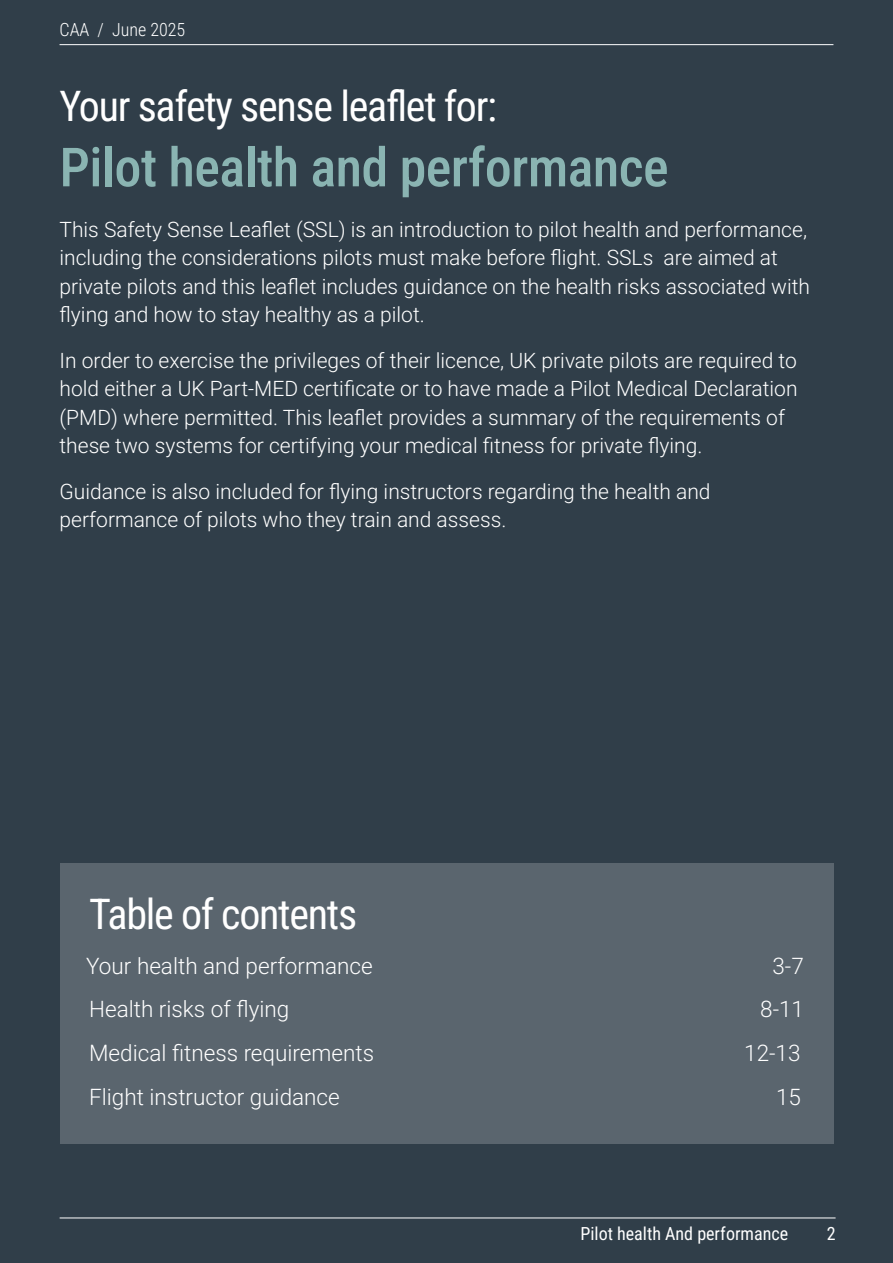
<style>
.page{position:relative;width:893px;height:1263px;background:#303e49}
.page>*{position:absolute;margin:0;border:0;box-sizing:border-box;transform-origin:0 0}
.Subhead_01_H2{font:500 54px "Roboto Condensed";letter-spacing:-.01em;color:#8ab4b2}
.Subhead_02_H2{font:42px "Roboto Condensed";letter-spacing:-.03em;color:#fff}
.Contents_Subhead_H3{font:300 22.5px "Roboto";color:#fff}
.Intros_P{font:300 21px/28.5px "Roboto";color:#fff}
.t1{font:18px "Roboto Condensed";color:#fff}
.t2{font:300 18px "Roboto Condensed";color:#fff}
</style>
<div class="page">
<div style="left:60px;top:863px;width:773px;height:281px;background:#5a656e"></div>
<hr style="left:60px;top:44px;width:773px;height:1px;background:#fff">
<hr style="left:60px;top:1217px;width:776px;height:1px;background:#fff">
<p class="t2" style="left:60px;top:17px;width:127px">CAA / June 2025</p>
<h2 class="Subhead_02_H2" style="left:60px;top:76px;width:439px">Your safety sense leaflet for:</h2>
<h2 class="Subhead_01_H2" style="left:60px;top:129px;width:611px">Pilot health and performance</h2>
<p class="Intros_P" style="left:60px;top:214px;width:752px">This Safety Sense Leaflet (SSL) is an introduction to pilot health and performance, including the considerations pilots must make before flight. SSLs are aimed at private pilots and this leaflet includes guidance on the health risks associated with flying and how to stay healthy as a pilot.</p>
<p class="Intros_P" style="left:60px;top:345px;width:739px">In order to exercise the privileges of their licence, UK private pilots are required to hold either a UK Part-MED certificate or to have made a Pilot Medical Declaration (PMD) where permitted. This leaflet provides a summary of the requirements of these two systems for certifying your medical fitness for private flying.</p>
<p class="Intros_P" style="left:60px;top:476px;width:652px">Guidance is also included for flying instructors regarding the health and performance of pilots who they train and assess.</p>
<h2 class="Subhead_02_H2" style="left:89px;top:884px;width:269px">Table of contents</h2>
<h2 class="Contents_Subhead_H3" style="left:86px;top:950px;width:288px">Your health and performance</h2>
<h2 class="Contents_Subhead_H3" style="left:772px;top:950px;width:33px">3-7</h2>
<h2 class="Contents_Subhead_H3" style="left:89px;top:994px;width:202px">Health risks of flying</h2>
<h2 class="Contents_Subhead_H3" style="left:760px;top:994px;width:45px">8-11</h2>
<h2 class="Contents_Subhead_H3" style="left:89px;top:1037px;width:287px">Medical fitness requirements</h2>
<h2 class="Contents_Subhead_H3" style="left:744px;top:1037px;width:58px">12-13</h2>
<h2 class="Contents_Subhead_H3" style="left:89px;top:1081px;width:252px">Flight instructor guidance</h2>
<h2 class="Contents_Subhead_H3" style="left:776px;top:1081px;width:26px">15</h2>
<p class="t1" style="left:580px;top:1221px;width:209px">Pilot health And performance</p>
<p class="t1" style="left:827px;top:1221px;width:10px">2</p>
</div>
